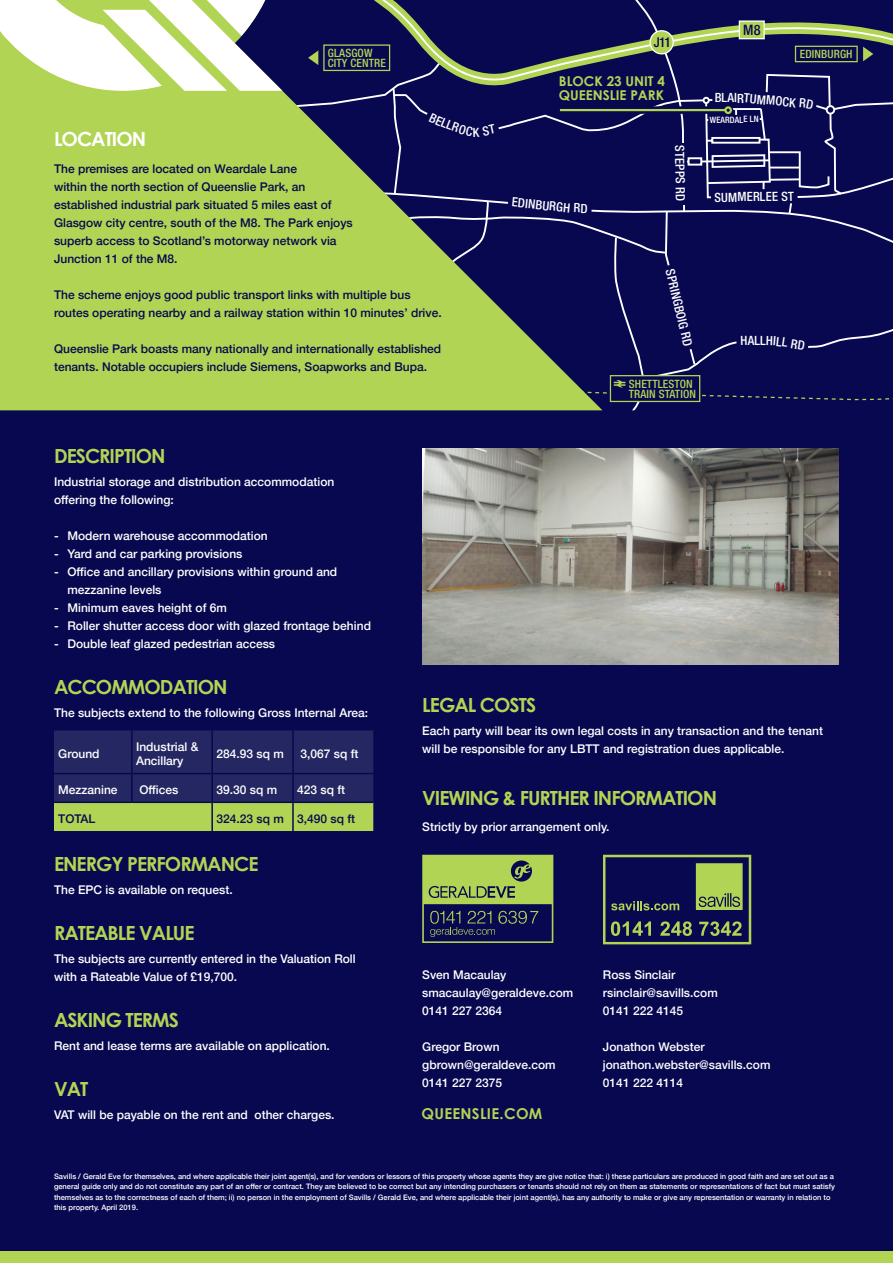
<style>
.page{position:relative;width:893px;height:1263px;background:#07084f}
.page>*{position:absolute;margin:0;border:0;box-sizing:border-box;transform-origin:0 0}
.t1{font:700 19.5px "Century Gothic";letter-spacing:-.05em;color:#b2d454}
.t2{font:700 19.5px "Century Gothic";letter-spacing:-.05em;color:#fff}
.t3{font:700 15px "Century Gothic";letter-spacing:.02em;color:#b2d454}
.t4{font:500 condensed 14.4px "Helvetica Neue LT Std";color:#07084f}
.t5{font:700 13.5px "Century Gothic";color:#b2d454}
.t6{font:500 condensed 13.5px "Helvetica Neue LT Std";color:#07084f}
.t7{font:500 condensed 12.75px "Helvetica Neue LT Std";letter-spacing:.01em;color:#fff}
.t8{font:500 12px/18px "Helvetica Neue";color:#fff}
.t9{font:500 12px/18px "Helvetica Neue";color:#07084f}
.t10{font:500 12px "Helvetica Neue LT Pro";color:#fff}
.t11{font:500 condensed 11.4px/10.2px "Helvetica Neue LT Std";letter-spacing:.01em;color:#b2d455}
.t12{font:500 condensed 8.7px "Helvetica Neue LT Std";color:#fff}
.t13{font:500 7.5px/10.5px "Helvetica Neue";color:#fff}
</style>
<div class="page">
<img style="left:422px;top:449px;width:417px;height:215px">
<svg style="left:422px;top:855px;width:131px;height:88px"></svg>
<svg style="left:603px;top:855px;width:148px;height:89px"></svg>
<div style="left:0;top:90px;width:291px;height:320px;background:#b2d454"></div>
<svg style="left:0;top:0;width:282px;height:92px;background:#d5dec2"></svg>
<div style="left:0;top:1252px;width:893px;height:11px;background:#b2d454"></div>
<svg style="left:54px;top:730px;width:319px;height:101px;background:#4d585d"></svg>
<hr style="left:131px;top:730px;width:2px;height:43px;background:#07084f">
<hr style="left:211px;top:730px;width:2px;height:43px;background:#07084f">
<hr style="left:292px;top:730px;width:2px;height:43px;background:#07084f">
<hr style="left:54px;top:773px;width:78px;height:1px;background:#07084f">
<hr style="left:132px;top:773px;width:80px;height:1px;background:#07084f">
<hr style="left:131px;top:774px;width:2px;height:27px;background:#07084f">
<hr style="left:212px;top:773px;width:81px;height:1px;background:#07084f">
<hr style="left:211px;top:774px;width:2px;height:27px;background:#07084f">
<hr style="left:293px;top:773px;width:80px;height:1px;background:#07084f">
<hr style="left:292px;top:774px;width:2px;height:27px;background:#07084f">
<hr style="left:54px;top:801px;width:78px;height:2px;background:#07084f">
<hr style="left:132px;top:801px;width:80px;height:2px;background:#07084f">
<hr style="left:212px;top:801px;width:81px;height:2px;background:#07084f">
<hr style="left:211px;top:803px;width:2px;height:28px;background:#07084f">
<hr style="left:293px;top:801px;width:80px;height:2px;background:#07084f">
<hr style="left:292px;top:803px;width:2px;height:28px;background:#07084f">
<svg style="left:291px;top:0;width:602px;height:410px"></svg>
<p class="t4" style="left:743px;top:21px;width:19px">M8</p>
<p class="t6" style="left:654px;top:34px;width:19px">J11</p>
<p class="t11" style="left:328px;top:48px;width:60px">GLASGOW<br>CITY CENTRE</p>
<p class="t11" style="left:800px;top:49px;width:54px">EDINBURGH</p>
<p class="t7" style="left:715px;top:90px;width:31px">BLAIR</p>
<p class="t7" style="left:745px;top:90px;width:64px;rotate:5deg">TUMMOCK R</p>
<p class="t5" style="left:559px;top:73px;width:108px">BLOCK 23 UNIT 4</p>
<p class="t5" style="left:559px;top:86px;width:107px">QUEENSLIE PARK</p>
<p class="t2" style="left:54px;top:127px;width:94px">LOCATION</p>
<p class="t9" style="left:54px;top:159px;width:300px">The premises are located on Weardale Lane<br>within the north section of Queenslie Park, an established industrial park situated 5 miles east of Glasgow city centre, south of the M8. The Park enjoys superb access to Scotland’s motorway network via Junction 11 of the M8.</p>
<p class="t9" style="left:54px;top:285px;width:389px">The scheme enjoys good public transport links with multiple bus routes operating nearby and a railway station within 10 minutes’ drive.</p>
<p class="t9" style="left:54px;top:339px;width:389px">Queenslie Park boasts many nationally and internationally established tenants. Notable occupiers include Siemens, Soapworks and Bupa.</p>
<p class="t7" style="left:513px;top:194px;width:60px;rotate:6deg">EDINBURGH</p>
<p class="t7" style="left:687px;top:145px;width:58px;rotate:89deg">STEPPS RD</p>
<p class="t12" style="left:710px;top:115px;width:50px;rotate:-1deg">WEARDALE LN</p>
<p class="t7" style="left:714px;top:190px;width:59px;rotate:-1deg">SUMMERLE</p>
<p class="t7" style="left:677px;top:267px;width:80px;rotate:76deg">SPRINGBOIG RD</p>
<p class="t11" style="left:629px;top:378px;width:69px">SHETTLESTON<br>TRAIN STATION</p>
<p class="t7" style="left:754px;top:333px;width:13px">LL</p>
<p class="t1" style="left:54px;top:444px;width:113px">DESCRIPTION</p>
<p class="t8" style="left:54px;top:472px;width:282px">Industrial storage and distribution accommodation offering the following:</p>
<p class="t8" style="left:54px;top:526px;width:215px">- Modern warehouse accommodation</p>
<p class="t8" style="left:54px;top:544px;width:190px">- Yard and car parking provisions</p>
<p class="t8" style="left:68px;top:562px;width:271px;text-indent:-14px">- Office and ancillary provisions within ground and mezzanine levels</p>
<p class="t8" style="left:54px;top:598px;width:174px">- Minimum eaves height of 6m</p>
<p class="t8" style="left:54px;top:616px;width:318px">- Roller shutter access door with glazed frontage behind</p>
<p class="t8" style="left:54px;top:634px;width:223px">- Double leaf glazed pedestrian access</p>
<p class="t1" style="left:54px;top:675px;width:175px">ACCOMMODATION</p>
<p class="t8" style="left:54px;top:703px;width:316px">The subjects extend to the following Gross Internal Area:</p>
<p class="t8" style="left:58px;top:744px;width:43px">Ground</p>
<p class="t8" style="left:136px;top:738px;width:64px;line-height:14.4px">Industrial &amp;<br>Ancillary</p>
<p class="t8" style="left:216px;top:744px;width:69px">284.93 sq m</p>
<p class="t8" style="left:301px;top:744px;width:60px">3,067 sq ft</p>
<p class="t8" style="left:58px;top:779px;width:61px">Mezzanine</p>
<p class="t8" style="left:139px;top:779px;width:40px">Offices</p>
<p class="t8" style="left:216px;top:779px;width:62px">39.30 sq m</p>
<p class="t8" style="left:297px;top:779px;width:50px">423 sq ft</p>
<p class="t9" style="left:58px;top:808px;width:39px">TOTAL</p>
<p class="t9" style="left:216px;top:808px;width:69px">324.23 sq m</p>
<p class="t9" style="left:297px;top:808px;width:60px">3,490 sq ft</p>
<p class="t1" style="left:54px;top:852px;width:206px">ENERGY PERFORMANCE</p>
<p class="t8" style="left:54px;top:880px;width:180px">The EPC is available on request.</p>
<p class="t1" style="left:54px;top:921px;width:142px">RATEABLE VALUE</p>
<p class="t8" style="left:54px;top:949px;width:303px">The subjects are currently entered in the Valuation Roll with a Rateable Value of £19,700.</p>
<p class="t1" style="left:54px;top:1008px;width:126px">ASKING TERMS</p>
<p class="t8" style="left:54px;top:1036px;width:277px">Rent and lease terms are available on application.</p>
<p class="t1" style="left:54px;top:1077px;width:36px">VAT</p>
<p class="t8" style="left:54px;top:1105px;width:282px">VAT will be payable on the rent and other charges.</p>
<p class="t1" style="left:422px;top:693px;width:115px">LEGAL COSTS</p>
<p class="t8" style="left:422px;top:720px;width:402px">Each party will bear its own legal costs in any transaction and the tenant will be responsible for any LBTT and registration dues applicable.</p>
<p class="t1" style="left:422px;top:786px;width:296px">VIEWING &amp; FURTHER INFORMATION</p>
<p class="t8" style="left:422px;top:816px;width:189px">Strictly by prior arrangement only.</p>
<p class="t8" style="left:422px;top:964px;width:86px">Sven Macaulay</p>
<p class="t8" style="left:422px;top:982px;width:153px">smacaulay@geraldeve.com</p>
<p class="t8" style="left:422px;top:1000px;width:82px">0141 227 2364</p>
<p class="t8" style="left:422px;top:1036px;width:79px">Gregor Brown</p>
<p class="t8" style="left:422px;top:1054px;width:135px">gbrown@geraldeve.com</p>
<p class="t8" style="left:422px;top:1072px;width:82px">0141 227 2375</p>
<p class="t3" style="left:422px;top:1104px;width:122px">QUEENSLIE.COM</p>
<p class="t8" style="left:603px;top:964px;width:74px">Ross Sinclair</p>
<p class="t8" style="left:603px;top:982px;width:116px">rsinclair@savills.com</p>
<p class="t8" style="left:603px;top:1000px;width:82px">0141 222 4145</p>
<p class="t10" style="left:603px;top:1039px;width:103px">Jonathon Webster</p>
<p class="t10" style="left:603px;top:1057px;width:169px">jonathon.webster@savills.com</p>
<p class="t10" style="left:603px;top:1075px;width:82px">0141 222 4114</p>
<p class="t13" style="left:54px;top:1170px;width:782px">Savills / Gerald Eve for themselves, and where applicable their joint agent(s), and for vendors or lessors of this property whose agents they are give notice that: i) these particulars are produced in good faith and are set out as a general guide only and do not constitute any part of an offer or contract. They are believed to be correct but any intending purchasers or tenants should not rely on them as statements or representations of fact but must satisfy themselves as to the correctness of each of them; ii) no person in the employment of Savills / Gerald Eve, and where applicable their joint agent(s), has any authority to make or give any representation or warranty in relation to this property. April 2019.</p>
</div>
